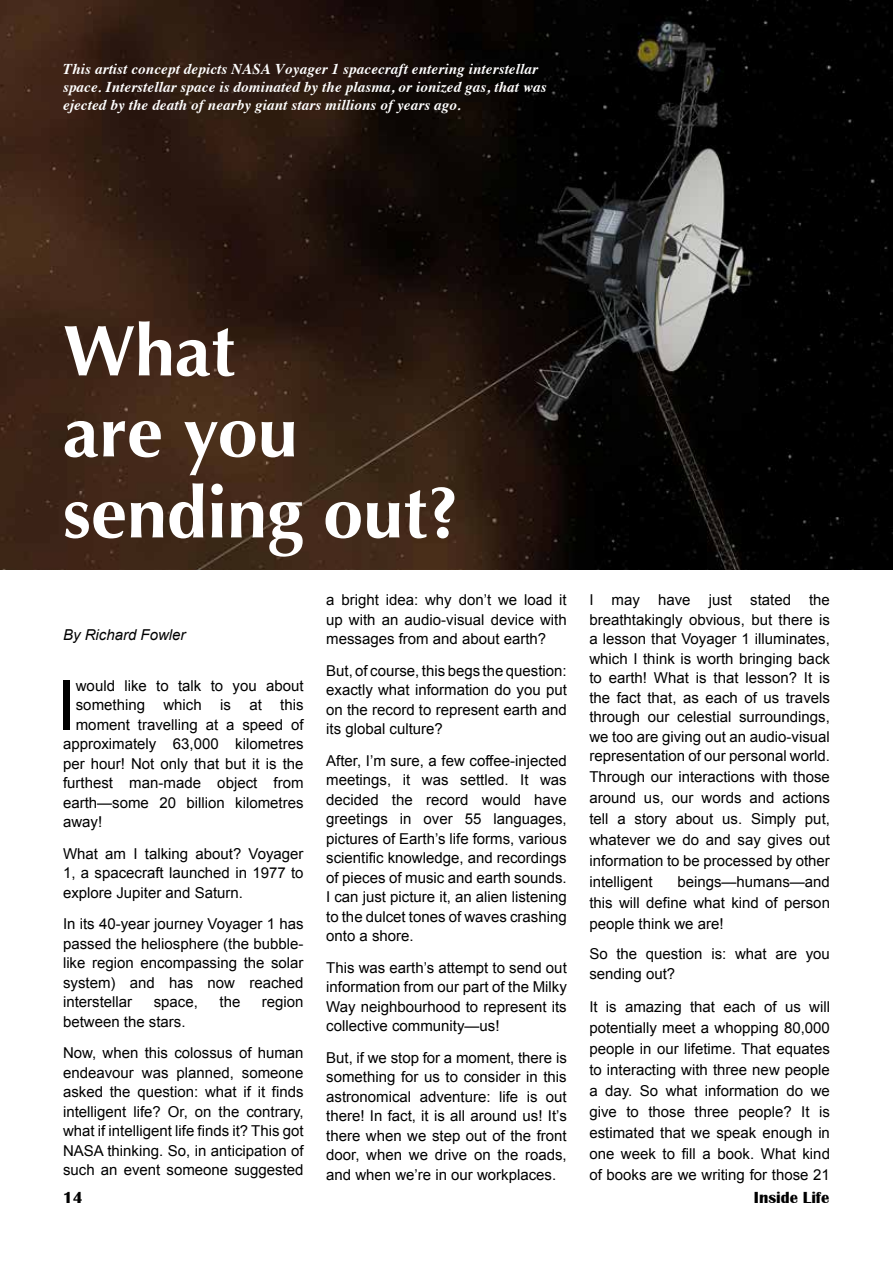
<style>
.page{position:relative;width:893px;height:1263px;background:#fff}
.page>*{position:absolute;margin:0;border:0;box-sizing:border-box;transform-origin:0 0}
.t1{font:700 72px/81px "Optima";color:#fff}
.t2{font:69.45px "Arial";color:#000}
.t3{font:700 16.5px "Britannic";color:#000}
.t4{font:15px/19.5px "Arial";color:#000;text-align:justify}
.t5{font:italic 700 15px/18px "Times";letter-spacing:.01em;color:#fff}
.t6{font:italic 15px "Arial";color:#000}
</style>
<div class="page">
<img style="left:0;top:0;width:893px;height:570px">
<p class="t5" style="left:63px;top:59px;width:485px">This artist concept depicts NASA Voyager 1 spacecraft entering interstellar space. Interstellar space is dominated by the plasma, or ionized gas, that was ejected by the death of nearby giant stars millions of years ago.</p>
<h1 class="t1" style="left:63px;top:311px;width:398px">What<br>are you sending out?</h1>
<p class="t6" style="left:63px;top:624px;width:124px">By Richard Fowler</p>
<h2 class="t2" style="left:57px;top:660px;width:21px">I</h2>
<p class="t4" style="left:76px;top:676px;width:229px">would like to talk to you about</p>
<p class="t4" style="left:76px;top:695px;width:229px">something which is at this</p>
<p class="t4" style="left:76px;top:715px;width:229px">moment travelling at a speed of</p>
<p class="t4" style="left:63px;top:734px;width:242px">approximately 63,000 kilometres</p>
<p class="t4" style="left:63px;top:754px;width:242px">per hour! Not only that but it is the</p>
<p class="t4" style="left:63px;top:773px;width:242px">furthest man-made object from</p>
<p class="t4" style="left:63px;top:793px;width:242px">earth—some 20 billion kilometres</p>
<p class="t4" style="left:63px;top:812px;width:41px">away!</p>
<p class="t4" style="left:63px;top:844px;width:242px">What am I talking about? Voyager 1, a spacecraft launched in 1977 to explore Jupiter and Saturn.</p>
<p class="t4" style="left:63px;top:914px;width:242px">In its 40-year journey Voyager 1 has passed the heliosphere (the bubble&shy;like region encompassing the solar system) and has now reached interstellar</p>
<p class="t4" style="left:154px;top:992px;width:46px">space,</p>
<p class="t4" style="left:220px;top:992px;width:22px">the</p>
<p class="t4" style="left:262px;top:992px;width:43px">region</p>
<p class="t4" style="left:63px;top:1006px;width:242px;line-height:31.5px">between the stars.<br>Now, when this colossus of human</p>
<p class="t4" style="left:63px;top:1063px;width:242px">endeavour was planned, someone asked the question: what if it finds intelligent life? Or, on the contrary, what if intelligent life finds it? This got NASA thinking. So, in anticipation of such an event someone suggested</p>
<p class="t4" style="left:326px;top:590px;width:242px">a bright idea: why don’t we load it up with an audio-visual device with messages from and about earth?</p>
<p class="t4" style="left:326px;top:661px;width:242px">But, of course, this begs the question: exactly what information do you put on the record to represent earth and its global culture?</p>
<p class="t4" style="left:326px;top:751px;width:242px">After, I’m sure, a few coffee-injected meetings, it was settled. It was decided the record would have greetings in over 55 languages, pictures of Earth’s life forms, various scientific knowledge, and recordings of pieces of music and earth sounds.<br>I can just picture it, an alien listening to the dulcet tones of waves crashing onto a shore.</p>
<p class="t4" style="left:326px;top:958px;width:242px">This was earth’s attempt to send out information from our part of the Milky Way neighbourhood to represent its collective community—us!</p>
<p class="t4" style="left:326px;top:1048px;width:242px">But, if we stop for a moment, there is something for us to consider in this astronomical adventure: life is out there! In fact, it is all around us! It’s there when we step out of the front door, when we drive on the roads, and when we’re in our workplaces.</p>
<p class="t4" style="left:589px;top:590px;width:242px">I may have just stated the breathtakingly obvious, but there is a lesson that Voyager 1 illuminates, which I think is worth bringing back to earth! What is that lesson? It is the fact that, as each of us travels through our celestial surroundings, we too are giving out an audio-visual representation of our personal world.</p>
<p class="t4" style="left:589px;top:766px;width:242px;line-height:21px">Through our interactions with those around us, our words and actions tell a story about us. Simply put, whatever we do and say gives out information to be processed by other intelligent</p>
<p class="t4" style="left:589px;top:871px;width:242px;line-height:21px;text-indent:88px">beings—humans—and this will define what kind of person people think we are!</p>
<p class="t4" style="left:589px;top:944px;width:242px">So the question is: what are you sending out?</p>
<p class="t4" style="left:589px;top:996px;width:242px;line-height:21px">It is amazing that each of us will potentially meet a whopping 80,000 people in our lifetime. That equates to interacting with three new people a day. So what information do we give to those three people? It is estimated that we speak enough in one week to fill a book. What kind of books are we writing for those 21</p>
<p class="t3" style="left:63px;top:1188px;width:22px">14</p>
<p class="t3" style="left:754px;top:1188px;width:77px">Inside Life</p>
</div>
